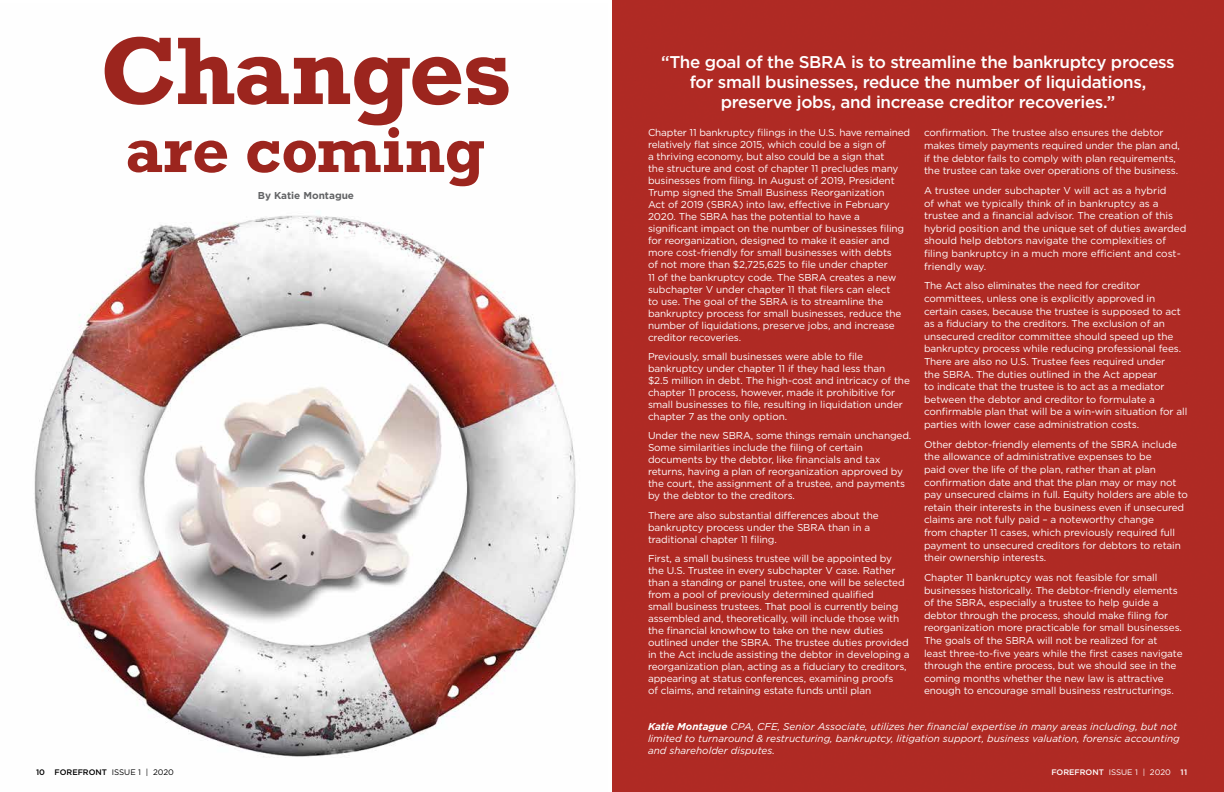
<style>
.page{position:relative;width:1224px;height:792px;background:#fff}
.page>*{position:absolute;margin:0;border:0;box-sizing:border-box;transform-origin:0 0}
.t1{font:700 90px "Rockwell";letter-spacing:-.01em;color:#9c251e}
.t2{font:700 60px "Rockwell";color:#9c251e}
.t3{font:500 17px/20.4px "Gotham";letter-spacing:-.02em;color:#fff;text-align:center}
.t4{font:10px/12px "Gotham";letter-spacing:-.01em;color:#fff}
.t5{font:italic 10px/12px "Gotham";color:#fff}
.t6{font:700 10px "Gotham";color:#636466}
.t7{font:500 8px "Gotham";color:#000}
.t8{font:500 8px "Gotham";color:#fff}
.s1{font-weight:700}
.s2{font-weight:400}
</style>
<div class="page">
<div style="left:612px;top:0;width:612px;height:792px;background:#af2a24"></div>
<img style="left:34px;top:215px;width:542px;height:542px">
<h1 class="t1" style="left:100px;top:13px;width:412px">Changes</h1>
<h2 class="t2" style="left:126px;top:111px;width:360px">are coming</h2>
<p class="t6" style="left:258px;top:189px;width:98px">By Katie Montague</p>
<h3 class="t3" style="left:661px;top:51px;width:515px">“The goal of the SBRA is to streamline the bankruptcy process for small businesses, reduce the number of liquidations, preserve jobs, and increase creditor recoveries.”</h3>
<p class="t4" style="left:648px;top:126px;width:264px">Chapter 11 bankruptcy filings in the U.S. have remained relatively flat since 2015, which could be a sign of<br>a thriving economy, but also could be a sign that<br>the structure and cost of chapter 11 precludes many businesses from filing. In August of 2019, President Trump signed the Small Business Reorganization<br>Act of 2019 (SBRA) into law, effective in February 2020. The SBRA has the potential to have a significant impact on the number of businesses filing for reorganization, designed to make it easier and more cost-friendly for small businesses with debts<br>of not more than $2,725,625 to file under chapter<br>11 of the bankruptcy code. The SBRA creates a new subchapter V under chapter 11 that filers can elect<br>to use. The goal of the SBRA is to streamline the bankruptcy process for small businesses, reduce the number of liquidations, preserve jobs, and increase creditor recoveries.</p>
<p class="t4" style="left:648px;top:350px;width:263px">Previously, small businesses were able to file bankruptcy under chapter 11 if they had less than<br>$2.5 million in debt. The high-cost and intricacy of the chapter 11 process, however, made it prohibitive for small businesses to file, resulting in liquidation under chapter 7 as the only option.</p>
<p class="t4" style="left:648px;top:430px;width:265px">Under the new SBRA, some things remain unchanged.<br>Some similarities include the filing of certain documents by the debtor, like financials and tax returns, having a plan of reorganization approved by the court, the assignment of a trustee, and payments by the debtor to the creditors.</p>
<p class="t4" style="left:648px;top:509px;width:232px">There are also substantial differences about the bankruptcy process under the SBRA than in a traditional chapter 11 filing.</p>
<p class="t4" style="left:648px;top:552px;width:263px">First, a small business trustee will be appointed by the U.S. Trustee in every subchapter V case. Rather than a standing or panel trustee, one will be selected from a pool of previously determined qualified<br>small business trustees. That pool is currently being assembled and, theoretically, will include those with the financial knowhow to take on the new duties outlined under the SBRA. The trustee duties provided in the Act include assisting the debtor in developing a reorganization plan, acting as a fiduciary to creditors, appearing at status conferences, examining proofs<br>of claims, and retaining estate funds until plan</p>
<p class="t4" style="left:924px;top:126px;width:258px;line-height:12.6px">confirmation. The trustee also ensures the debtor makes timely payments required under the plan and, if the debtor fails to comply with plan requirements, the trustee can take over operations of the business.</p>
<p class="t4" style="left:924px;top:184px;width:264px;line-height:12.6px">A trustee under subchapter V will act as a hybrid<br>of what we typically think of in bankruptcy as a trustee and a financial advisor. The creation of this hybrid position and the unique set of duties awarded should help debtors navigate the complexities of filing bankruptcy in a much more efficient and cost&shy;friendly way.</p>
<p class="t4" style="left:924px;top:279px;width:265px;line-height:12.6px">The Act also eliminates the need for creditor committees, unless one is explicitly approved in certain cases, because the trustee is supposed to act as a fiduciary to the creditors. The exclusion of an unsecured creditor committee should speed up the bankruptcy process while reducing professional fees.<br>There are also no U.S. Trustee fees required under<br>the SBRA. The duties outlined in the Act appear<br>to indicate that the trustee is to act as a mediator between the debtor and creditor to formulate a confirmable plan that will be a win-win situation for all parties with lower case administration costs.</p>
<p class="t4" style="left:924px;top:438px;width:266px;line-height:12.6px">Other debtor-friendly elements of the SBRA include the allowance of administrative expenses to be<br>paid over the life of the plan, rather than at plan confirmation date and that the plan may or may not pay unsecured claims in full. Equity holders are able to retain their interests in the business even if unsecured claims are not fully paid – a noteworthy change<br>from chapter 11 cases, which previously required full payment to unsecured creditors for debtors to retain their ownership interests.</p>
<p class="t4" style="left:924px;top:571px;width:260px;line-height:12.6px">Chapter 11 bankruptcy was not feasible for small businesses historically. The debtor-friendly elements of the SBRA, especially a trustee to help guide a debtor through the process, should make filing for reorganization more practicable for small businesses.<br>The goals of the SBRA will not be realized for at least three-to-five years while the first cases navigate through the entire process, but we should see in the coming months whether the new law is attractive enough to encourage small business restructurings.</p>
<p class="t5" style="left:648px;top:720px;width:533px"><span class="s1">Katie Montague</span> CPA, CFE, Senior Associate, utilizes her financial expertise in many areas including, but not limited to turnaround &amp; restructuring, bankruptcy, litigation support, business valuation, forensic accounting and shareholder disputes.</p>
<p class="t7" style="left:36px;top:767px;width:139px">10 FOREFRONT <span class="s2">ISSUE 1 | 2020</span></p>
<p class="t8" style="left:1051px;top:767px;width:137px">FOREFRONT <span class="s2">ISSUE 1 | 2020</span> 11</p>
</div>
